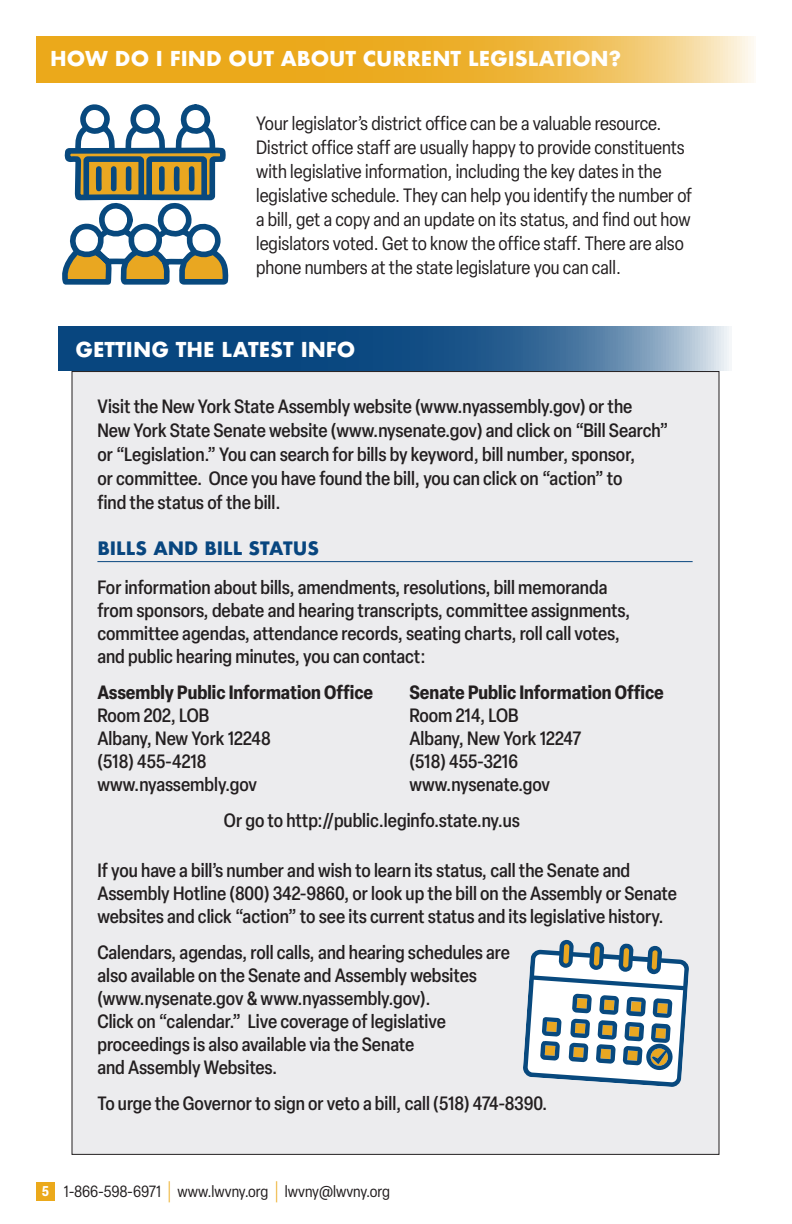
<style>
.page{position:relative;width:792px;height:1224px;background:#fff}
.page>*{position:absolute;margin:0;border:0;box-sizing:border-box;transform-origin:0 0}
.head{font:700 20px "Futura";color:#fff}
.text_elza{font:500 condensed 19px/23px "Elza";color:#231f20}
.text_elza-2{font:condensed 19px/24px "Elza";color:#231f20}
.text_elza-3{font:700 condensed 19px "Elza";color:#231f20}
.minihead{font:700 18px "Futura";color:#08467f}
.text{font:condensed 16px "Elza";color:#231f20}
.text-2{font:700 condensed 14px "Elza";color:#fff}
.s1{font-size:24px;color:#eba91b}
</style>
<div class="page">
<div style="left:72px;top:372px;width:647px;height:782px;background:#ececee"></div>
<svg style="left:58px;top:326px;width:671px;height:45px;background:#2e6292"></svg>
<hr style="left:97px;top:561px;width:596px;height:1px;background:#08467f">
<div style="left:36px;top:1182px;width:19px;height:19px;background:#eba91b"></div>
<svg style="left:36px;top:36px;width:718px;height:46px;background:#edb63e"></svg>
<svg style="left:62px;top:104px;width:167px;height:181px"></svg>
<svg style="left:523px;top:940px;width:166px;height:147px"></svg>
<p class="head" style="left:50px;top:44px;width:572px">HOW DO I FIND OUT ABOUT CURRENT LEGISLATION?</p>
<p class="text_elza-2" style="left:256px;top:111px;width:437px">Your legislator’s district office can be a valuable resource.<br>District office staff are usually happy to provide constituents with legislative information, including the key dates in the legislative schedule. They can help you identify the number of a bill, get a copy and an update on its status, and find out how legislators voted. Get to know the office staff. There are also phone numbers at the state legislature you can call.</p>
<p class="head" style="left:76px;top:335px;width:281px">GETTING THE LATEST INFO</p>
<p class="text_elza" style="left:97px;top:394px;width:573px;line-height:24px">Visit the New York State Assembly website (www.nyassembly.gov) or the New York State Senate website (www.nysenate.gov) and click on “Bill Search” or “Legislation.” You can search for bills by keyword, bill number, sponsor,<br>or committee. Once you have found the bill, you can click on “action” to<br>find the status of the bill.</p>
<p class="minihead" style="left:97px;top:536px;width:223px">BILLS AND BILL STATUS</p>
<p class="text_elza" style="left:97px;top:575px;width:534px">For information about bills, amendments, resolutions, bill memoranda from sponsors, debate and hearing transcripts, committee assignments, committee agendas, attendance records, seating charts, roll call votes, and public hearing minutes, you can contact:</p>
<p class="text_elza-3" style="left:97px;top:679px;width:277px">Assembly Public Information Office</p>
<p class="text_elza-3" style="left:409px;top:679px;width:256px">Senate Public Information Office</p>
<p class="text_elza" style="left:97px;top:703px;width:114px">Room 202, LOB</p>
<p class="text_elza" style="left:409px;top:703px;width:111px">Room 214, LOB</p>
<p class="text_elza" style="left:97px;top:726px;width:175px">Albany, New York 12248</p>
<p class="text_elza" style="left:409px;top:726px;width:173px">Albany, New York 12247</p>
<p class="text_elza" style="left:97px;top:749px;width:111px">(518) 455-4218</p>
<p class="text_elza" style="left:409px;top:749px;width:110px">(518) 455-3216</p>
<p class="text_elza" style="left:97px;top:772px;width:161px">www.nyassembly.gov</p>
<p class="text_elza" style="left:409px;top:772px;width:142px">www.nysenate.gov</p>
<p class="text_elza" style="left:224px;top:808px;width:298px">Or go to http://public.leginfo.state.ny.us</p>
<p class="text_elza" style="left:97px;top:858px;width:581px">If you have a bill’s number and wish to learn its status, call the Senate and<br>Assembly Hotline (800) 342-9860, or look up the bill on the Assembly or Senate websites and click “action” to see its current status and its legislative history.</p>
<p class="text_elza" style="left:97px;top:940px;width:414px">Calendars, agendas, roll calls, and hearing schedules are also available on the Senate and Assembly websites (www.nysenate.gov &amp; www.nyassembly.gov).<br>Click on “calendar.” Live coverage of legislative proceedings is also available via the Senate<br>and Assembly Websites.</p>
<p class="text_elza" style="left:97px;top:1091px;width:452px">To urge the Governor to sign or veto a bill, call (518) 474-8390.</p>
<p class="text-2" style="left:42px;top:1181px;width:9px">5</p>
<p class="text" style="left:64px;top:1181px;width:328px">1-866-598-6971 <span class="s1">|</span> www.lwvny.org <span class="s1">|</span> lwvny@lwvny.org</p>
</div>
